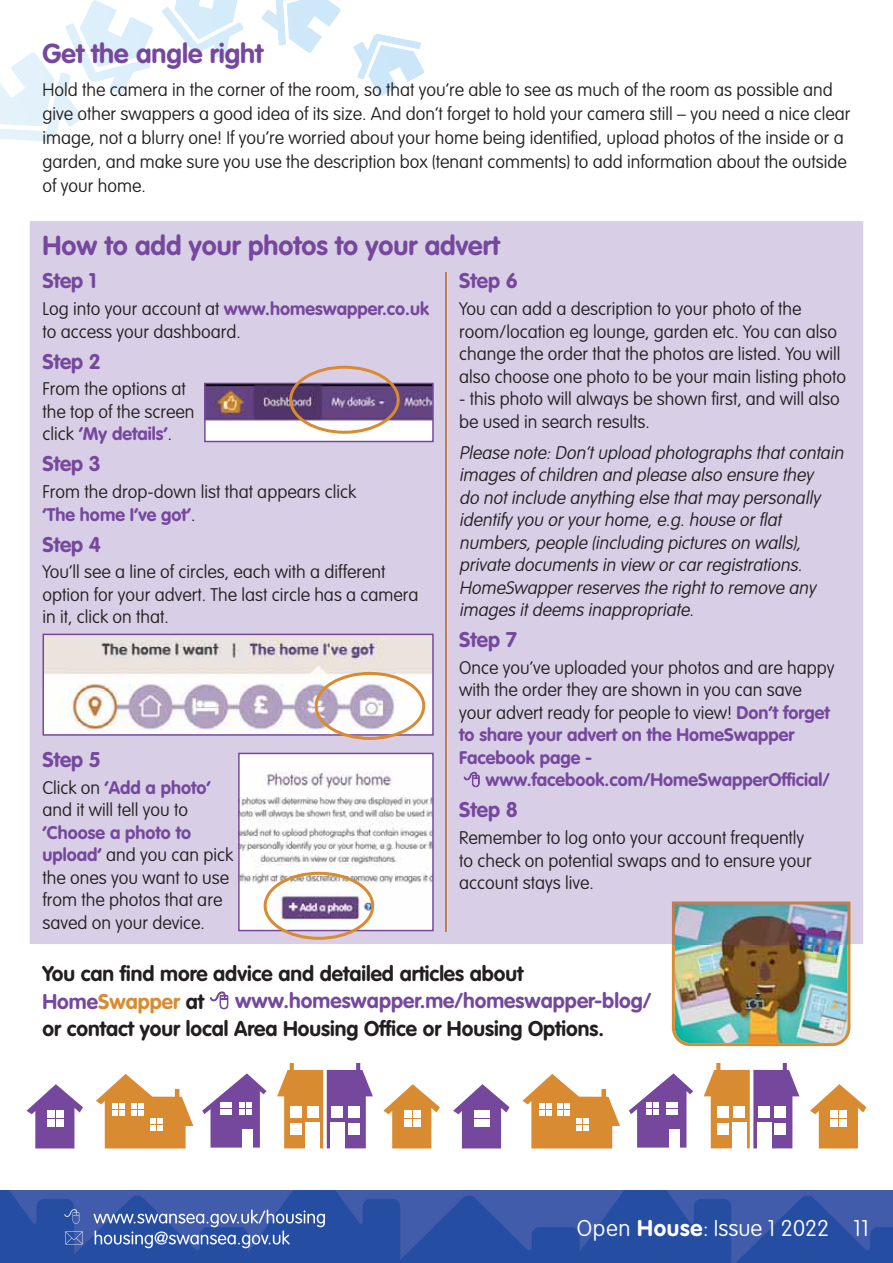
<style>
.page{position:relative;width:893px;height:1263px;background:#fff}
.page>*{position:absolute;margin:0;border:0;box-sizing:border-box;transform-origin:0 0}
.t1{font:700 27px "VAG Rounded Std";color:#76489d}
.t2{font:100 22.5px "VAG Rounded Std";color:#fff}
.t3{font:700 21px/27px "VAG Rounded Std";color:#231f20}
.t4{font:700 21px "VAG Rounded Std";color:#76489d}
.t5{font:100 18px/22.5px "VAG Rounded Std";color:#231f20}
.t6{font:italic 100 18px/22.5px "VAG Rounded Std";color:#231f20}
.t7{font:700 18px "VAG Rounded Std";color:#76489d}
.s1{font-weight:700;color:#76489d}
.s2{color:#76489d}
.s3{color:#d88b30}
.s4{font-weight:700}
</style>
<div class="page">
<img style="left:0;top:1191px;width:893px;height:72px">
<svg style="left:64px;top:1209px;width:261px;height:39px;background:#5270b4"></svg>
<svg style="left:0;top:0;width:153px;height:142px"></svg>
<svg style="left:162px;top:0;width:82px;height:59px"></svg>
<svg style="left:261px;top:0;width:80px;height:53px"></svg>
<svg style="left:353px;top:34px;width:71px;height:62px"></svg>
<svg style="left:202px;top:1073px;width:65px;height:74px"></svg>
<svg style="left:96px;top:1074px;width:97px;height:74px"></svg>
<svg style="left:383px;top:1084px;width:57px;height:64px"></svg>
<div style="left:404px;top:1110px;width:8px;height:8px;background:#fff"></div>
<div style="left:413px;top:1110px;width:8px;height:8px;background:#fff"></div>
<div style="left:404px;top:1119px;width:8px;height:8px;background:#fff"></div>
<div style="left:413px;top:1119px;width:8px;height:8px;background:#fff"></div>
<svg style="left:277px;top:1063px;width:96px;height:85px"></svg>
<div style="left:305px;top:1122px;width:15px;height:27px;background:#fff"></div>
<svg style="left:27px;top:1084px;width:56px;height:64px"></svg>
<div style="left:47px;top:1110px;width:8px;height:8px;background:#fff"></div>
<div style="left:56px;top:1110px;width:8px;height:8px;background:#fff"></div>
<div style="left:47px;top:1119px;width:8px;height:8px;background:#fff"></div>
<div style="left:56px;top:1119px;width:8px;height:8px;background:#fff"></div>
<div style="left:30px;top:221px;width:833px;height:723px;background:#d8cfe7"></div>
<img style="left:672px;top:901px;width:178px;height:145px">
<hr style="left:446px;top:272px;width:1px;height:659px;background:#c37d52">
<div style="left:205px;top:383px;width:228px;height:58px;background:#fff"></div>
<img style="left:207px;top:386px;width:224px;height:42px">
<div style="left:204px;top:383px;width:230px;height:59px;border:2px solid #76489d"></div>
<svg style="left:629px;top:1073px;width:64px;height:74px"></svg>
<svg style="left:522px;top:1074px;width:98px;height:74px"></svg>
<svg style="left:810px;top:1084px;width:56px;height:64px"></svg>
<div style="left:831px;top:1110px;width:7px;height:8px;background:#fff"></div>
<div style="left:839px;top:1110px;width:8px;height:8px;background:#fff"></div>
<div style="left:831px;top:1119px;width:7px;height:8px;background:#fff"></div>
<div style="left:839px;top:1119px;width:8px;height:8px;background:#fff"></div>
<svg style="left:704px;top:1063px;width:95px;height:85px"></svg>
<div style="left:732px;top:1122px;width:14px;height:27px;background:#fff"></div>
<svg style="left:453px;top:1084px;width:57px;height:64px"></svg>
<div style="left:474px;top:1110px;width:7px;height:8px;background:#fff"></div>
<div style="left:483px;top:1110px;width:7px;height:8px;background:#fff"></div>
<div style="left:474px;top:1119px;width:7px;height:8px;background:#fff"></div>
<div style="left:483px;top:1119px;width:7px;height:8px;background:#fff"></div>
<div style="left:289px;top:366px;width:111px;height:68px;border:3px solid #d88b30;border-radius:50%"></div>
<img style="left:46px;top:637px;width:385px;height:96px">
<div style="left:43px;top:634px;width:391px;height:102px;border:2px solid #76489d"></div>
<div style="left:315px;top:672px;width:110px;height:68px;border:3px solid #d88b30;border-radius:50%"></div>
<img style="left:241px;top:756px;width:190px;height:172px">
<div style="left:238px;top:753px;width:196px;height:178px;border:2px solid #76489d"></div>
<div style="left:264px;top:872px;width:110px;height:68px;border:3px solid #d88b30;border-radius:50%"></div>
<svg style="left:464px;top:772px;width:15px;height:15px"></svg>
<h1 class="t1" style="left:43px;top:41px;width:222px">Get the angle right</h1>
<p class="t5" style="left:43px;top:79px;width:809px;line-height:24px">Hold the camera in the corner of the room, so that you’re able to see as much of the room as possible and give other swappers a good idea of its size. And don’t forget to hold your camera still – you need a nice clear image, not a blurry one! If you’re worried about your home being identified, upload photos of the inside or a garden, and make sure you use the description box (tenant comments) to add information about the outside of your home.</p>
<h1 class="t1" style="left:43px;top:232px;width:459px">How to add your photos to your advert</h1>
<p class="t4" style="left:43px;top:271px;width:56px">Step 1</p>
<p class="t5" style="left:43px;top:299px;width:388px">Log into your account at <span class="s1">www.homeswapper.co.uk </span>to access your dashboard.</p>
<p class="t4" style="left:43px;top:351px;width:60px">Step 2</p>
<p class="t5" style="left:43px;top:379px;width:153px">From the options at the top of the screen click <span class="s1">‘My details’</span>.</p>
<p class="t4" style="left:43px;top:454px;width:60px">Step 3</p>
<p class="t5" style="left:43px;top:482px;width:315px">From the drop-down list that appears click <span class="s1">‘The home I’ve got’</span>.</p>
<p class="t4" style="left:43px;top:534px;width:60px">Step 4</p>
<p class="t5" style="left:43px;top:562px;width:378px">You’ll see a line of circles, each with a different option for your advert. The last circle has a camera in it, click on that.</p>
<p class="t4" style="left:459px;top:271px;width:60px">Step 6</p>
<p class="t5" style="left:459px;top:299px;width:388px">You can add a description to your photo of the room/location eg lounge, garden etc. You can also change the order that the photos are listed. You will also choose one photo to be your main listing photo</p>
<p class="t5" style="left:459px;top:389px;width:382px">- this photo will always be shown first, and will also be used in search results.</p>
<p class="t6" style="left:459px;top:442px;width:389px">Please note:Don’tupload photographs thatcontain images of children and please also ensure they<br>do notinclude anything else thatmay personally identify you oryourhome,e.g.house orflat numbers,people (including pictures on walls), private documents in view orcarregistrations.<br>HomeSwapperreserves the rightto remove any images itdeems inappropriate.</p>
<p class="t4" style="left:459px;top:630px;width:59px">Step 7</p>
<p class="t5" style="left:459px;top:657px;width:377px">Once you’ve uploaded your photos and are happy with the order they are shown in you can save your advert ready for people to view! <span class="s1">Don’t forget to share your advert on the HomeSwapper Facebook page -</span></p>
<p class="t7" style="left:485px;top:771px;width:346px">www.facebook.com/HomeSwapperOfficial/</p>
<p class="t4" style="left:459px;top:800px;width:60px">Step 8</p>
<p class="t5" style="left:459px;top:828px;width:354px">Remember to log onto your account frequently to check on potential swaps and to ensure your account stays live.</p>
<p class="t4" style="left:43px;top:749px;width:60px">Step 5</p>
<p class="t5" style="left:43px;top:777px;width:170px">Click on <span class="s1">‘Add a photo’ </span>and it will tell you to</p>
<p class="t5" style="left:43px;top:822px;width:192px"><span class="s1">‘Choose a photo to upload’</span> and you can pick the ones you want to use from the photos that are saved on your device.</p>
<p class="t3" style="left:43px;top:961px;width:482px">You can find more advice and detailed articles about<br><span class="s2">Home</span><span class="s3">Swapper</span> at</p>
<p class="t4" style="left:235px;top:991px;width:418px">www.homeswapper.me/homeswapper-blog/</p>
<p class="t3" style="left:43px;top:1015px;width:563px">or contact your local Area Housing Office or Housing Options.</p>
<p class="t2" style="left:577px;top:1217px;width:294px">Open <span class="s4">House</span>: Issue 1 2022 11</p>
</div>
